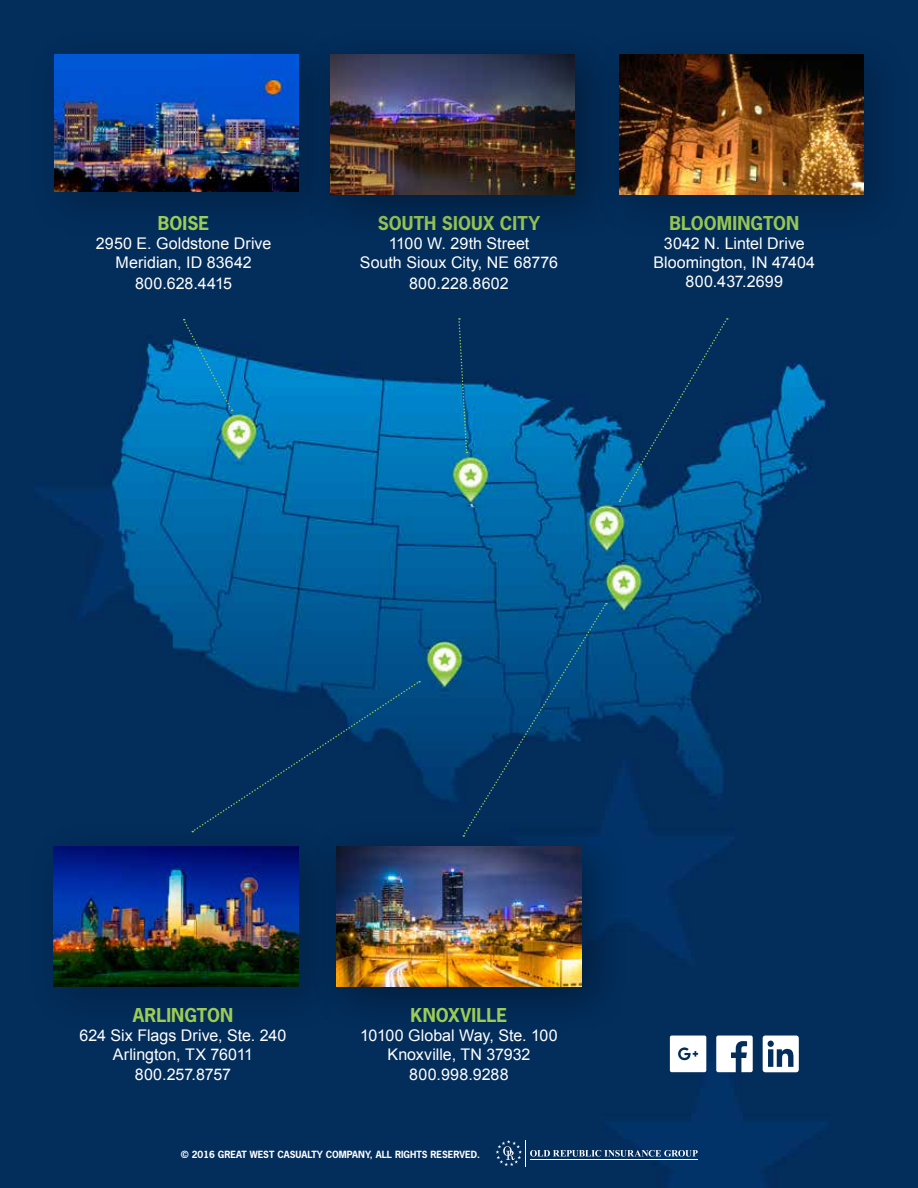
<style>
.page{position:relative;width:918px;height:1188px;background:#fff}
.page>*{position:absolute;margin:0;border:0;box-sizing:border-box;transform-origin:0 0}
.t1{font:700 18px "News Gothic";letter-spacing:.005em;color:#9bcc55}
.t2{font:16.05px/19.2px "Arial";color:#fff;text-align:center}
.t3{font:700 9.3px "News Gothic";color:#fff}
</style>
<div class="page">
<img style="left:0;top:0;width:918px;height:1188px">
<div style="left:26px;top:26px;width:321px;height:214px;background:#022c59"></div>
<img style="left:54px;top:54px;width:245px;height:138px">
<div style="left:26px;top:819px;width:321px;height:216px;background:#022b58"></div>
<img style="left:54px;top:846px;width:245px;height:140px">
<div style="left:309px;top:819px;width:321px;height:216px;background:#000;opacity:.36"></div>
<img style="left:337px;top:846px;width:244px;height:140px">
<div style="left:302px;top:26px;width:321px;height:216px;background:#000;opacity:.36"></div>
<img style="left:330px;top:54px;width:245px;height:140px">
<div style="left:592px;top:26px;width:320px;height:216px;background:#022b58"></div>
<img style="left:619px;top:54px;width:245px;height:140px">
<svg style="left:183px;top:319px;width:50px;height:92px"></svg>
<svg style="left:763px;top:1036px;width:36px;height:36px"></svg>
<svg style="left:716px;top:1036px;width:37px;height:36px"></svg>
<svg style="left:670px;top:1036px;width:36px;height:36px"></svg>
<svg style="left:458px;top:318px;width:10px;height:135px"></svg>
<svg style="left:618px;top:318px;width:110px;height:184px"></svg>
<svg style="left:192px;top:680px;width:228px;height:152px"></svg>
<svg style="left:463px;top:603px;width:144px;height:234px"></svg>
<svg style="left:496px;top:1140px;width:202px;height:26px"></svg>
<p class="t1" style="left:158px;top:211px;width:53px">BOISE</p>
<p class="t2" style="left:96px;top:234px;width:177px">2950 E. Goldstone Drive<br>Meridian, ID 83642</p>
<p class="t2" style="left:135px;top:274px;width:99px">800.628.4415</p>
<p class="t1" style="left:378px;top:211px;width:164px">SOUTH SIOUX CITY</p>
<p class="t2" style="left:360px;top:234px;width:200px">1100 W. 29th Street<br>South Sioux City, NE 68776</p>
<p class="t2" style="left:409px;top:274px;width:101px">800.228.8602</p>
<p class="t1" style="left:669px;top:211px;width:131px">BLOOMINGTON</p>
<p class="t2" style="left:653px;top:234px;width:163px">3042 N. Lintel Drive<br>Bloomington, IN 47404<br>800.437.2699</p>
<p class="t1" style="left:133px;top:1003px;width:102px">ARLINGTON</p>
<p class="t2" style="left:80px;top:1026px;width:208px">624 Six Flags Drive, Ste. 240<br>Arlington, TX 76011<br>800.257.8757</p>
<p class="t1" style="left:411px;top:1003px;width:98px">KNOXVILLE</p>
<p class="t2" style="left:360px;top:1026px;width:199px">10100 Global Way, Ste. 100<br>Knoxville, TN 37932<br>800.998.9288</p>
<p class="t3" style="left:181px;top:1148px;width:301px">© 2016 GREAT WEST CASUALTY COMPANY, ALL RIGHTS RESERVED.</p>
</div>
